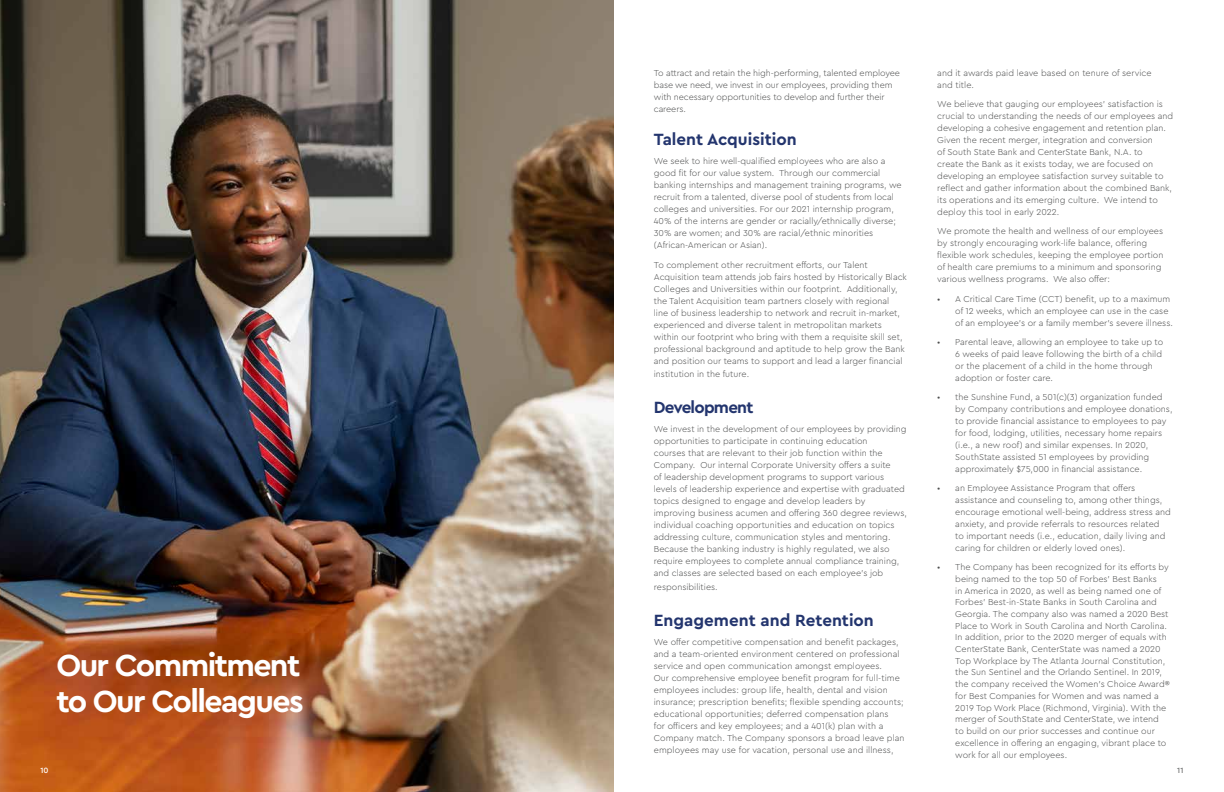
<style>
.page{position:relative;width:1224px;height:792px;background:#fff}
.page>*{position:absolute;margin:0;border:0;box-sizing:border-box;transform-origin:0 0}
.t1{font:700 32px/36px "Cera Pro";letter-spacing:-.05em;color:#fff}
.t2{font:700 17px "Cera Pro";color:#23356e}
.t3{font:700 17px "Cera Pro";letter-spacing:-.045em;color:#23356e}
.t4{font:300 9px/12px "Cera Pro";color:#4c4d4d}
.t5{font:500 8px "Cera Pro";color:#fff}
.t6{font:500 8px "Cera Pro";color:#777878}
</style>
<div class="page">
<img style="left:0;top:0;width:613px;height:792px">
<h1 class="t1" style="left:56px;top:646px;width:249px">Our Commitment to Our Colleagues</h1>
<p class="t4" style="left:654px;top:67px;width:248px">To attract and retain the high-performing, talented employee base we need, we invest in our employees, providing them with necessary opportunities to develop and further their</p>
<p class="t4" style="left:654px;top:103px;width:34px">careers.</p>
<h2 class="t2" style="left:654px;top:128px;width:144px">Talent Acquisition</h2>
<p class="t4" style="left:654px;top:155px;width:249px">We seek to hire well-qualified employees who are also a good fit for our value system. Through our commercial banking internships and management training programs, we recruit from a talented, diverse pool of students from local colleges and universities. For our 2021 internship program, 40% of the interns are gender or racially/ethnically diverse; 30% are women; and 30% are racial/ethnic minorities (African-American or Asian).</p>
<p class="t4" style="left:654px;top:258px;width:255px">To complement other recruitment efforts, our Talent Acquisition team attends job fairs hosted by Historically Black Colleges and Universities within our footprint. Additionally, the Talent Acquisition team partners closely with regional<br>line of business leadership to network and recruit in-market, experienced and diverse talent in metropolitan markets within our footprint who bring with them a requisite skill set, professional background and aptitude to help grow the Bank and position our teams to support and lead a larger financial</p>
<p class="t4" style="left:654px;top:368px;width:97px">institution in the future.</p>
<h2 class="t3" style="left:654px;top:396px;width:101px">Development</h2>
<p class="t4" style="left:654px;top:423px;width:254px">We invest in the development of our employees by providing</p>
<p class="t4" style="left:654px;top:435px;width:215px">opportunities to participate in continuing education</p>
<p class="t4" style="left:654px;top:447px;width:255px">courses that are relevant to their job function within the Company. Our internal Corporate University offers a suite<br>of leadership development programs to support various levels of leadership experience and expertise with graduated topics designed to engage and develop leaders by improving business acumen and offering 360 degree reviews,</p>
<p class="t4" style="left:654px;top:519px;width:242px">individual coaching opportunities and education on topics</p>
<p class="t4" style="left:654px;top:531px;width:247px">addressing culture, communication styles and mentoring.<br>Because the banking industry is highly regulated, we also require employees to complete annual compliance training, and classes are selected based on each employee’s job</p>
<p class="t4" style="left:654px;top:581px;width:65px">responsibilities.</p>
<h2 class="t2" style="left:654px;top:609px;width:222px">Engagement and Retention</h2>
<p class="t4" style="left:654px;top:636px;width:252px">We offer competitive compensation and benefit packages, and a team-oriented environment centered on professional service and open communication amongst employees.<br>Our comprehensive employee benefit program for full-time employees includes: group life, health, dental and vision insurance; prescription benefits; flexible spending accounts; educational opportunities; deferred compensation plans<br>for officers and key employees; and a 401(k) plan with a Company match. The Company sponsors a broad leave plan employees may use for vacation, personal use and illness,</p>
<p class="t4" style="left:937px;top:67px;width:216px">and it awards paid leave based on tenure of service</p>
<p class="t4" style="left:937px;top:79px;width:38px">and title.</p>
<p class="t4" style="left:937px;top:98px;width:237px">We believe that gauging our employees’ satisfaction is crucial to understanding the needs of our employees and developing a cohesive engagement and retention plan.<br>Given the recent merger, integration and conversion<br>of South State Bank and CenterState Bank, N.A. to<br>create the Bank as it exists today, we are focused on developing an employee satisfaction survey suitable to reflect and gather information about the combined Bank, its operations and its emerging culture. We intend to deploy this tool in early 2022.</p>
<p class="t4" style="left:937px;top:225px;width:228px">We promote the health and wellness of our employees by strongly encouraging work-life balance, offering flexible work schedules, keeping the employee portion of health care premiums to a minimum and sponsoring various wellness programs. We also offer:</p>
<p class="t4" style="left:955px;top:292px;width:219px;text-indent:-18px">• A Critical Care Time (CCT) benefit, up to a maximum of 12 weeks, which an employee can use in the case of an employee’s or a family member’s severe illness.</p>
<p class="t4" style="left:955px;top:335px;width:209px;text-indent:-18px">• Parental leave, allowing an employee to take up to 6 weeks of paid leave following the birth of a child or the placement of a child in the home through adoption or foster care.</p>
<p class="t4" style="left:955px;top:391px;width:219px;text-indent:-18px">• the Sunshine Fund, a 501(c)(3) organization funded by Company contributions and employee donations, to provide financial assistance to employees to pay for food, lodging, utilities, necessary home repairs (i.e., a new roof) and similar expenses. In 2020, SouthState assisted 51 employees by providing approximately $75,000 in financial assistance.</p>
<p class="t4" style="left:955px;top:482px;width:217px;text-indent:-18px">• an Employee Assistance Program that offers assistance and counseling to, among other things, encourage emotional well-being, address stress and anxiety, and provide referrals to resources related<br>to important needs (i.e., education, daily living and caring for children or elderly loved ones).</p>
<p class="t4" style="left:955px;top:561px;width:216px;line-height:11.7px;text-indent:-18px">• The Company has been recognized for its efforts by being named to the top 50 of Forbes’ Best Banks<br>in America in 2020, as well as being named one of Forbes’ Best-in-State Banks in South Carolina and Georgia. The company also was named a 2020 Best Place to Work in South Carolina and North Carolina.<br>In addition, prior to the 2020 merger of equals with CenterState Bank, CenterState was named a 2020<br>Top Workplace by The Atlanta Journal Constitution, the Sun Sentinel and the Orlando Sentinel. In 2019, the company received the Women’s Choice Award® for Best Companies for Women and was named a 2019 Top Work Place (Richmond, Virginia). With the merger of SouthState and CenterState, we intend<br>to build on our prior successes and continue our excellence in offering an engaging, vibrant place to work for all our employees.</p>
<p class="t5" style="left:40px;top:765px;width:10px">10</p>
<p class="t6" style="left:1177px;top:765px;width:8px">11</p>
</div>
